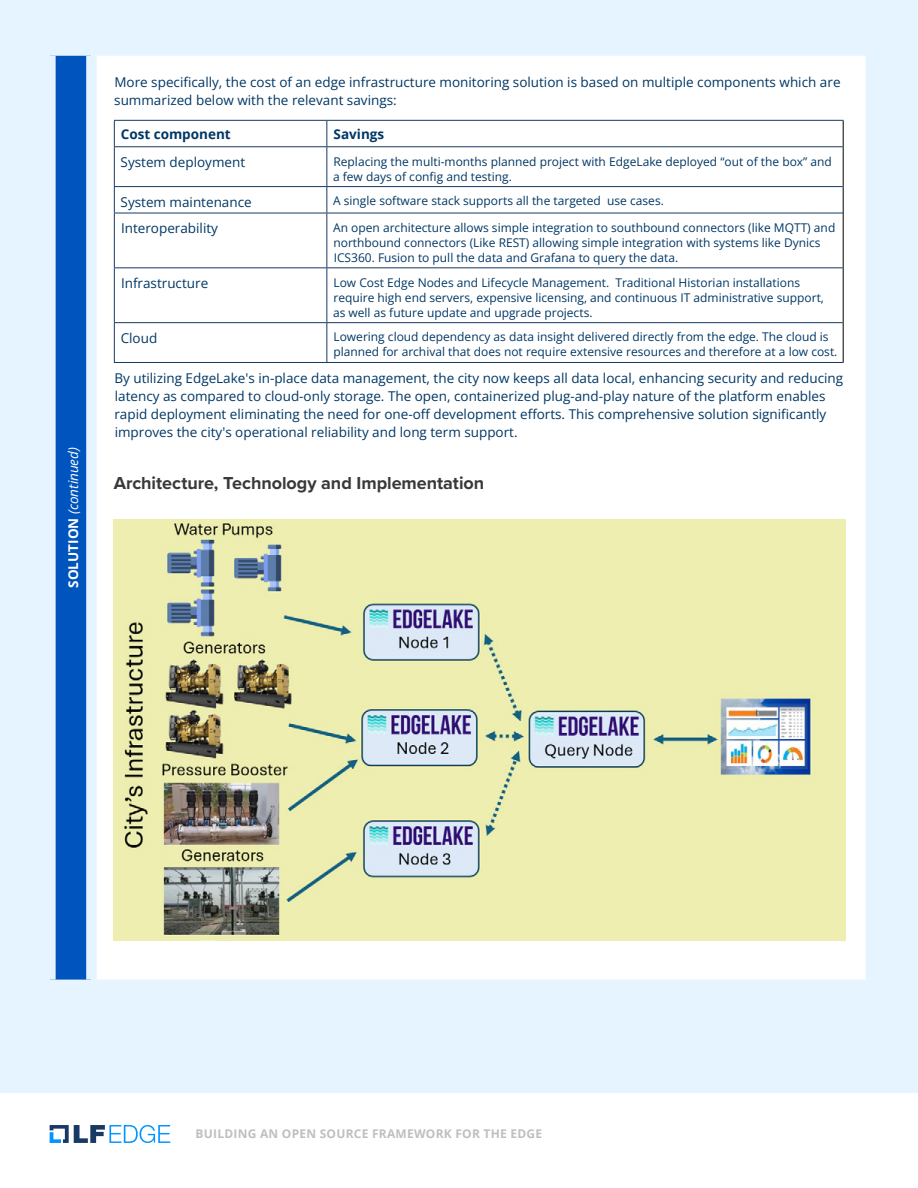
<style>
.page{position:relative;width:918px;height:1188px;background:#fff}
.page>*{position:absolute;margin:0;border:0;box-sizing:border-box;transform-origin:0 0}
.t1{font:700 18px "Proxima Nova";letter-spacing:-.005em;color:#373a36}
.t2{font:13.5px/18px "Open Sans";color:#003764}
.t3{font:700 13.5px "Open Sans";color:#003764}
.t4{font:italic 13.5px "Open Sans";color:#fff}
.t5{font:12px/15px "Open Sans";color:#003764}
.t6{font:700 12px "Open Sans";letter-spacing:.02em;color:#bfbfbf}
.s1{font-weight:700;font-style:normal}
</style>
<div class="page">
<div style="left:0;top:0;width:918px;height:1093px;background:#e6f4ff"></div>
<div style="left:50px;top:51px;width:41px;height:934px;background:#0054be"></div>
<div style="left:91px;top:51px;width:780px;height:934px;background:#fff"></div>
<div style="left:45px;top:45px;width:46px;height:11px;background:#e6f4ff"></div>
<div style="left:45px;top:56px;width:11px;height:924px;background:#e6f4ff"></div>
<div style="left:91px;top:45px;width:785px;height:11px;background:#e6f4ff"></div>
<div style="left:86px;top:56px;width:11px;height:924px;background:#e6f4ff"></div>
<div style="left:866px;top:56px;width:10px;height:924px;background:#e6f4ff"></div>
<div style="left:91px;top:980px;width:785px;height:10px;background:#e6f4ff"></div>
<div style="left:45px;top:980px;width:46px;height:10px;background:#e6f4ff"></div>
<svg style="left:326px;top:121px;width:1px;height:25px"></svg>
<hr style="left:114px;top:146px;width:213px;height:1px;background:#173963">
<hr style="left:326px;top:147px;width:1px;height:39px;background:#173963">
<svg style="left:326px;top:187px;width:1px;height:26px"></svg>
<hr style="left:326px;top:213px;width:1px;height:54px;background:#173963">
<hr style="left:326px;top:268px;width:1px;height:54px;background:#173963">
<hr style="left:326px;top:323px;width:1px;height:39px;background:#173963">
<svg style="left:843px;top:121px;width:1px;height:26px"></svg>
<hr style="left:843px;top:147px;width:1px;height:40px;background:#000">
<svg style="left:843px;top:187px;width:1px;height:26px"></svg>
<hr style="left:843px;top:213px;width:1px;height:55px;background:#000">
<hr style="left:843px;top:268px;width:1px;height:55px;background:#000">
<hr style="left:843px;top:323px;width:1px;height:39px;background:#000">
<hr style="left:114px;top:120px;width:213px;height:1px;background:#173963">
<svg style="left:114px;top:121px;width:1px;height:25px"></svg>
<hr style="left:327px;top:120px;width:517px;height:1px;background:#173963">
<hr style="left:114px;top:147px;width:1px;height:39px;background:#173963">
<hr style="left:327px;top:146px;width:516px;height:1px;background:#173963">
<hr style="left:114px;top:186px;width:213px;height:1px;background:#173963">
<svg style="left:114px;top:187px;width:1px;height:26px"></svg>
<hr style="left:327px;top:186px;width:516px;height:1px;background:#173963">
<hr style="left:114px;top:213px;width:213px;height:1px;background:#173963">
<hr style="left:114px;top:213px;width:1px;height:54px;background:#173963">
<hr style="left:327px;top:213px;width:516px;height:1px;background:#173963">
<hr style="left:114px;top:267px;width:213px;height:1px;background:#173963">
<hr style="left:114px;top:268px;width:1px;height:54px;background:#173963">
<hr style="left:327px;top:267px;width:516px;height:1px;background:#173963">
<hr style="left:114px;top:322px;width:213px;height:1px;background:#173963">
<hr style="left:114px;top:323px;width:1px;height:39px;background:#173963">
<hr style="left:327px;top:322px;width:516px;height:1px;background:#173963">
<hr style="left:114px;top:362px;width:213px;height:1px;background:#173963">
<hr style="left:327px;top:362px;width:517px;height:1px;background:#173963">
<img style="left:114px;top:520px;width:731px;height:421px">
<svg style="left:50px;top:1125px;width:120px;height:18px"></svg>
<p class="t4" style="left:64px;top:588px;width:143px;rotate:-90deg"><span class="s1">SOLUTION</span> (continued)</p>
<p class="t2" style="left:114px;top:73px;width:728px">More specifically, the cost of an edge infrastructure monitoring solution is based on multiple components which are summarized below with the relevant savings:</p>
<p class="t3" style="left:121px;top:124px;width:112px">Cost component</p>
<p class="t3" style="left:334px;top:124px;width:52px">Savings</p>
<p class="t2" style="left:121px;top:153px;width:126px">System deployment</p>
<p class="t5" style="left:333px;top:153px;width:500px">Replacing the multi-months planned project with EdgeLake deployed “out of the box” and a few days of config and testing.</p>
<p class="t2" style="left:121px;top:193px;width:133px">System maintenance</p>
<p class="t5" style="left:333px;top:193px;width:332px">A single software stack supports all the targeted use cases.</p>
<p class="t2" style="left:121px;top:219px;width:98px">Interoperability</p>
<p class="t5" style="left:333px;top:220px;width:504px">An open architecture allows simple integration to southbound connectors (like MQTT) and northbound connectors (Like REST) allowing simple integration with systems like Dynics<br>ICS360. Fusion to pull the data and Grafana to query the data.</p>
<p class="t2" style="left:121px;top:274px;width:89px">Infrastructure</p>
<p class="t5" style="left:333px;top:275px;width:493px">Low Cost Edge Nodes and Lifecycle Management. Traditional Historian installations require high end servers, expensive licensing, and continuous IT administrative support, as well as future update and upgrade projects.</p>
<p class="t2" style="left:121px;top:329px;width:38px">Cloud</p>
<p class="t5" style="left:333px;top:329px;width:506px">Lowering cloud dependency as data insight delivered directly from the edge. The cloud is planned for archival that does not require extensive resources and therefore at a low cost.</p>
<p class="t2" style="left:114px;top:369px;width:730px">By utilizing EdgeLake's in-place data management, the city now keeps all data local, enhancing security and reducing latency as compared to cloud-only storage. The open, containerized plug-and-play nature of the platform enables rapid deployment eliminating the need for one-off development efforts. This comprehensive solution significantly improves the city's operational reliability and long term support.</p>
<h1 class="t1" style="left:114px;top:470px;width:372px">Architecture, Technology and Implementation</h1>
<p class="t6" style="left:196px;top:1125px;width:348px">BUILDING AN OPEN SOURCE FRAMEWORK FOR THE EDGE</p>
</div>
